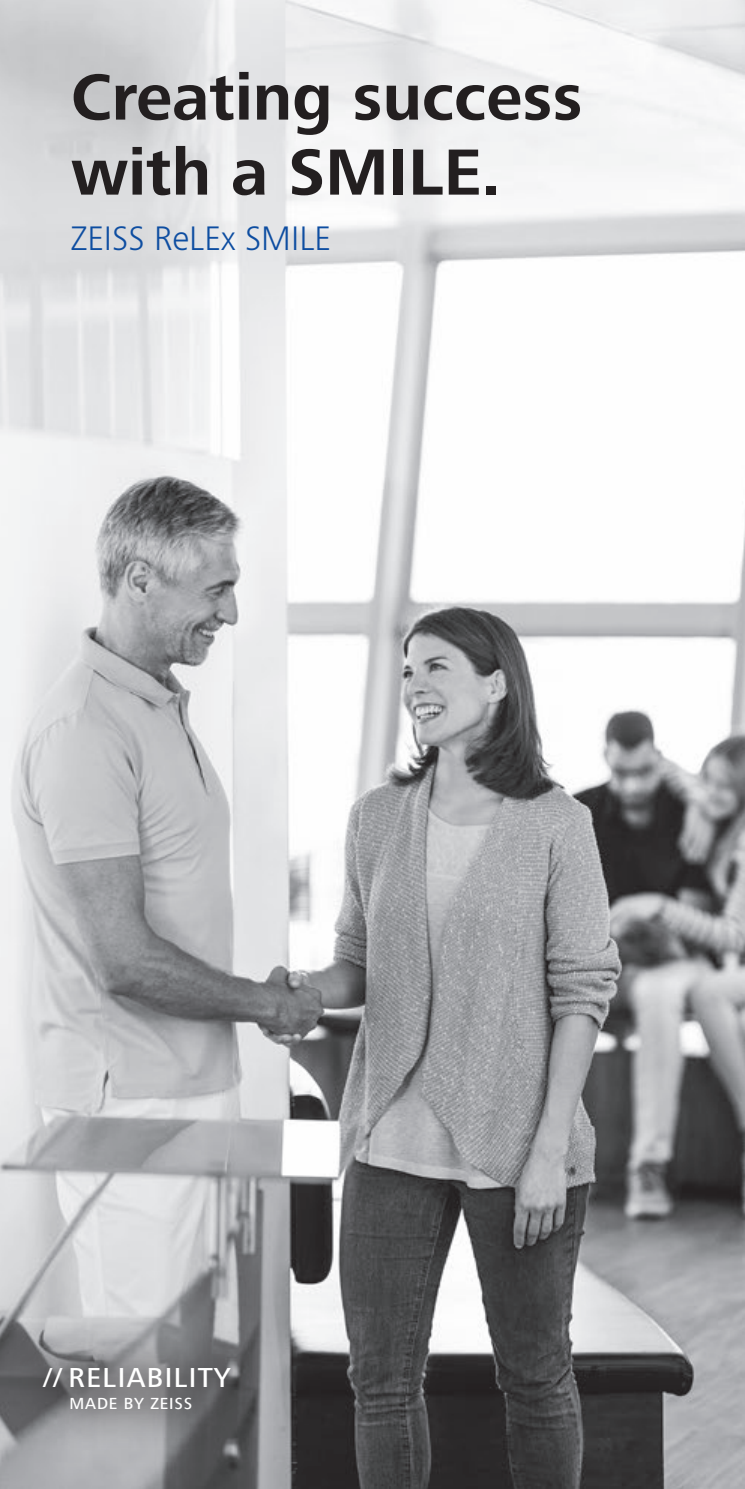
<style>
.page{position:relative;width:745px;height:1489px;background:#fff}
.page>*{position:absolute;margin:0;border:0;box-sizing:border-box;transform-origin:0 0}
.t1{font:700 67.5px/75px "ZEISS Frutiger Next W1 G";color:#231f20}
.t2{font:300 35px "ZEISS Frutiger Next W1 G";color:#0d4da1}
.t3{font:500 28.25px "ZEISS Frutiger Next W1 G";letter-spacing:.05em;color:#fff}
.t4{font:500 16.5px "ZEISS Frutiger Next W1 G";letter-spacing:.05em;color:#fff}
</style>
<div class="page">
<img style="left:0;top:0;width:744px;height:1488px">
<div style="left:6px;top:1328px;width:261px;height:120px;background:#231f20;opacity:.55"></div>
<p class="t1" style="left:71px;top:62px;width:513px">Creating success with a SMILE.</p>
<p class="t2" style="left:71px;top:214px;width:261px">ZEISS ReLEx SMILE</p>
<p class="t3" style="left:44px;top:1361px;width:188px">// RELIABILITY</p>
<p class="t4" style="left:69px;top:1394px;width:124px">MADE BY ZEISS</p>
</div>
